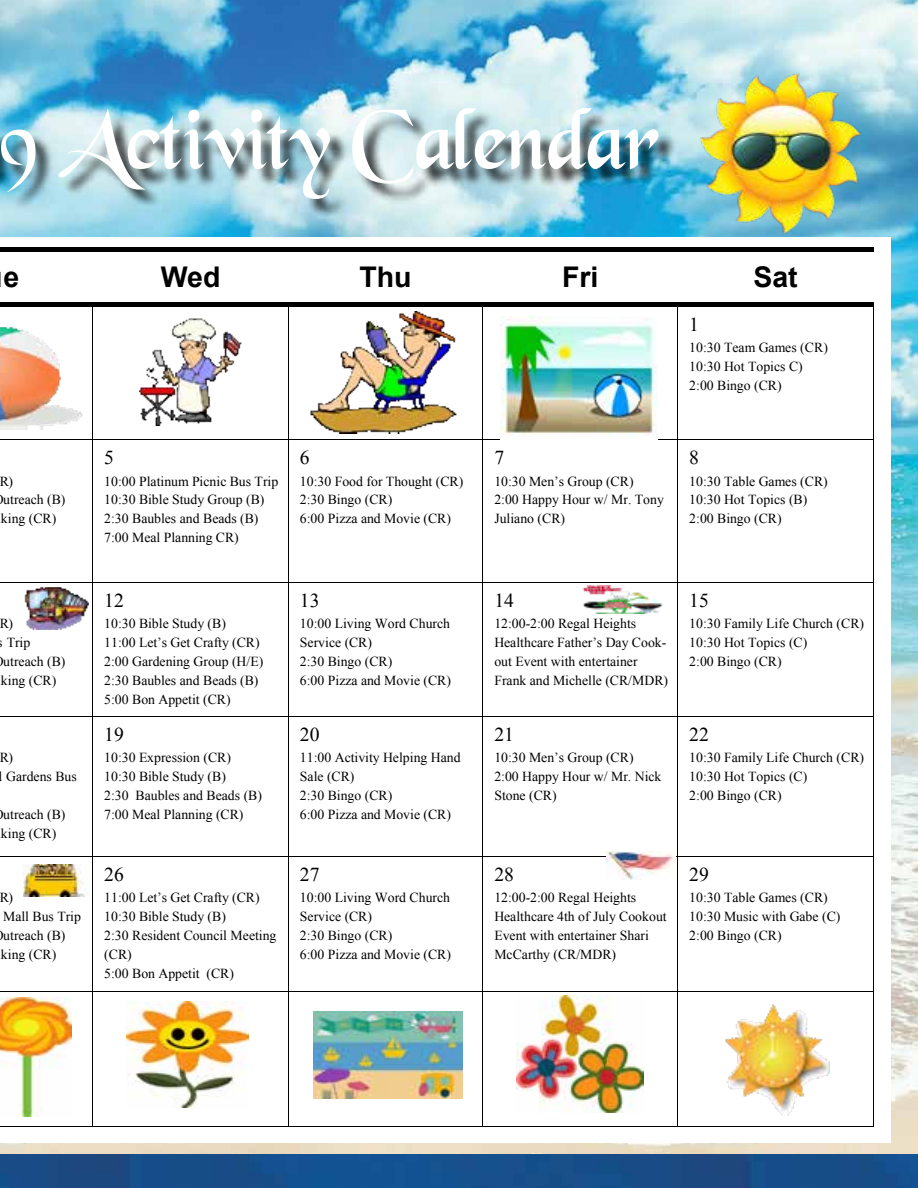
<style>
.page{position:relative;width:918px;height:1188px;background:#fff}
.page>*{position:absolute;margin:0;border:0;box-sizing:border-box;transform-origin:0 0}
.t1{font:90.6px "Black Chancery";letter-spacing:-.01em;color:#fff}
.t2{font:700 28.5px "Arial";color:#000}
.t3{font:19.65px "Times New Roman";letter-spacing:.005em;color:#000}
.t4{font:13.8px/18.9px "Times New Roman";letter-spacing:-.005em;color:#000}
</style>
<div class="page">
<img style="left:0;top:1154px;width:918px;height:34px">
<img style="left:0;top:0;width:918px;height:1154px">
<div style="left:0;top:111px;width:677px;height:106px;background:#000;opacity:.75"></div>
<div style="left:0;top:237px;width:891px;height:905px;background:#fff"></div>
<hr style="left:93px;top:307px;width:1px;height:685px;background:#000">
<hr style="left:288px;top:307px;width:1px;height:685px;background:#000">
<hr style="left:483px;top:307px;width:1px;height:685px;background:#000">
<hr style="left:678px;top:307px;width:1px;height:685px;background:#000">
<hr style="left:873px;top:305px;width:1px;height:687px;background:#000">
<hr style="left:93px;top:992px;width:1px;height:135px;background:#000">
<hr style="left:288px;top:992px;width:1px;height:135px;background:#000">
<hr style="left:483px;top:992px;width:1px;height:135px;background:#000">
<hr style="left:678px;top:992px;width:1px;height:135px;background:#000">
<hr style="left:873px;top:992px;width:1px;height:135px;background:#000">
<hr style="left:0;top:248px;width:678px;height:4px;background:#000">
<hr style="left:0;top:303px;width:678px;height:4px;background:#000">
<hr style="left:678px;top:248px;width:195px;height:4px;background:#000">
<hr style="left:678px;top:303px;width:195px;height:4px;background:#000">
<hr style="left:0;top:440px;width:873px;height:1px;background:#000">
<hr style="left:0;top:582px;width:873px;height:1px;background:#000">
<hr style="left:0;top:716px;width:873px;height:1px;background:#000">
<hr style="left:0;top:856px;width:873px;height:1px;background:#000">
<hr style="left:0;top:992px;width:873px;height:1px;background:#000">
<hr style="left:0;top:1127px;width:873px;height:1px;background:#000">
<img style="left:500px;top:316px;width:158px;height:120px">
<img style="left:310px;top:311px;width:146px;height:122px">
<img style="left:140px;top:319px;width:102px;height:107px">
<img style="left:0;top:328px;width:83px;height:101px">
<img style="left:606px;top:851px;width:70px;height:29px">
<img style="left:24px;top:864px;width:62px;height:33px">
<img style="left:25px;top:587px;width:63px;height:43px">
<img style="left:582px;top:585px;width:81px;height:28px">
<img style="left:725px;top:1004px;width:104px;height:112px">
<img style="left:313px;top:1012px;width:150px;height:87px">
<img style="left:0;top:998px;width:72px;height:118px">
<img style="left:127px;top:1001px;width:122px;height:106px">
<img style="left:516px;top:995px;width:128px;height:118px">
<img style="left:698px;top:70px;width:165px;height:166px">
<h1 class="t1" style="left:-2px;top:93px;width:664px">9 Activity Calendar</h1>
<h2 class="t2" style="left:3px;top:258px;width:17px">e</h2>
<h2 class="t2" style="left:161px;top:258px;width:61px">Wed</h2>
<h2 class="t2" style="left:360px;top:258px;width:54px">Thu</h2>
<h2 class="t2" style="left:562px;top:258px;width:38px">Fri</h2>
<h2 class="t2" style="left:753px;top:258px;width:46px">Sat</h2>
<h3 class="t3" style="left:689px;top:311px;width:11px">1</h3>
<p class="t4" style="left:689px;top:338px;width:140px">10:30 Team Games (CR)<br>10:30 Hot Topics C)<br>2:00 Bingo (CR)</p>
<p class="t4" style="left:-1px;top:471px;width:68px">R)<br>utreach (B) king (CR)</p>
<p class="t4" style="left:-1px;top:614px;width:15px">R)</p>
<p class="t4" style="left:-2px;top:633px;width:34px">s Trip</p>
<p class="t4" style="left:3px;top:652px;width:64px">utreach (B)</p>
<p class="t4" style="left:1px;top:670px;width:57px">king (CR)</p>
<p class="t4" style="left:6px;top:748px;width:72px;text-indent:-7px">R)<br>Gardens Bus</p>
<p class="t4" style="left:1px;top:805px;width:66px">utreach (B) king (CR)</p>
<p class="t4" style="left:-1px;top:888px;width:83px">R)<br>Mall Bus Trip utreach (B) king (CR)</p>
<h3 class="t3" style="left:104px;top:444px;width:11px">5</h3>
<p class="t4" style="left:104px;top:471px;width:176px">10:00 Platinum Picnic Bus Trip<br>10:30 Bible Study Group (B)<br>2:30 Baubles and Beads (B)<br>7:00 Meal Planning CR)</p>
<h3 class="t3" style="left:104px;top:587px;width:21px">12</h3>
<p class="t4" style="left:104px;top:614px;width:161px">10:30 Bible Study (B)<br>11:00 Let’s Get Crafty (CR)<br>2:00 Gardening Group (H/E)<br>2:30 Baubles and Beads (B)<br>5:00 Bon Appetit (CR)</p>
<h3 class="t3" style="left:104px;top:721px;width:21px">19</h3>
<p class="t4" style="left:104px;top:748px;width:159px">10:30 Expression (CR)<br>10:30 Bible Study (B)<br>2:30 Baubles and Beads (B)<br>7:00 Meal Planning (CR)</p>
<h3 class="t3" style="left:104px;top:861px;width:21px">26</h3>
<p class="t4" style="left:104px;top:888px;width:174px">11:00 Let’s Get Crafty (CR)<br>10:30 Bible Study (B)<br>2:30 Resident Council Meeting (CR)<br>5:00 Bon Appetit (CR)</p>
<h3 class="t3" style="left:300px;top:444px;width:11px">6</h3>
<p class="t4" style="left:300px;top:471px;width:165px">10:30 Food for Thought (CR)<br>2:30 Bingo (CR)<br>6:00 Pizza and Movie (CR)</p>
<h3 class="t3" style="left:300px;top:587px;width:21px">13</h3>
<p class="t4" style="left:300px;top:614px;width:153px">10:00 Living Word Church<br>Service (CR)<br>2:30 Bingo (CR)<br>6:00 Pizza and Movie (CR)</p>
<h3 class="t3" style="left:300px;top:721px;width:21px">20</h3>
<p class="t4" style="left:300px;top:748px;width:162px">11:00 Activity Helping Hand<br>Sale (CR)<br>2:30 Bingo (CR)<br>6:00 Pizza and Movie (CR)</p>
<h3 class="t3" style="left:300px;top:861px;width:21px">27</h3>
<p class="t4" style="left:300px;top:888px;width:153px">10:00 Living Word Church<br>Service (CR)<br>2:30 Bingo (CR)<br>6:00 Pizza and Movie (CR)</p>
<h3 class="t3" style="left:494px;top:444px;width:11px">7</h3>
<p class="t4" style="left:494px;top:471px;width:171px">10:30 Men’s Group (CR)<br>2:00 Happy Hour w/ Mr. Tony<br>Juliano (CR)</p>
<h3 class="t3" style="left:689px;top:444px;width:11px">8</h3>
<p class="t4" style="left:689px;top:471px;width:140px">10:30 Table Games (CR)<br>10:30 Hot Topics (B)<br>2:00 Bingo (CR)</p>
<h3 class="t3" style="left:494px;top:587px;width:21px">14</h3>
<p class="t4" style="left:494px;top:614px;width:175px">12:00-2:00 Regal Heights<br>Healthcare Father’s Day Cook&shy;out Event with entertainer<br>Frank and Michelle (CR/MDR)</p>
<h3 class="t3" style="left:494px;top:721px;width:21px">21</h3>
<p class="t4" style="left:494px;top:748px;width:169px">10:30 Men’s Group (CR)<br>2:00 Happy Hour w/ Mr. Nick<br>Stone (CR)</p>
<h3 class="t3" style="left:689px;top:587px;width:21px">15</h3>
<p class="t4" style="left:689px;top:614px;width:176px">10:30 Family Life Church (CR)<br>10:30 Hot Topics (C)<br>2:00 Bingo (CR)</p>
<h3 class="t3" style="left:689px;top:721px;width:21px">22</h3>
<p class="t4" style="left:689px;top:748px;width:176px">10:30 Family Life Church (CR)<br>10:30 Hot Topics (C)<br>2:00 Bingo (CR)</p>
<h3 class="t3" style="left:494px;top:861px;width:21px">28</h3>
<p class="t4" style="left:494px;top:888px;width:174px">12:00-2:00 Regal Heights<br>Healthcare 4th of July Cookout<br>Event with entertainer Shari<br>McCarthy (CR/MDR)</p>
<h3 class="t3" style="left:689px;top:861px;width:21px">29</h3>
<p class="t4" style="left:689px;top:888px;width:153px">10:30 Table Games (CR)<br>10:30 Music with Gabe (C)<br>2:00 Bingo (CR)</p>
</div>
